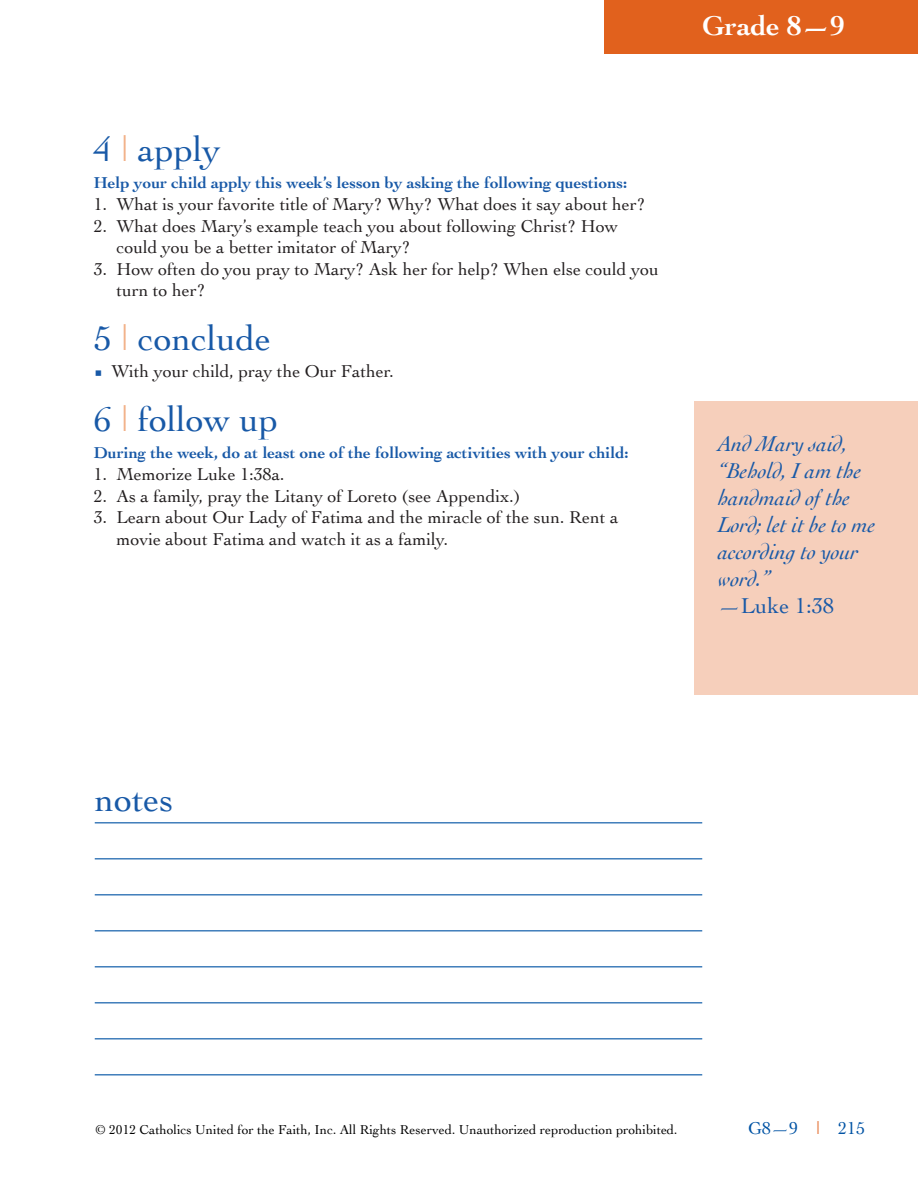
<style>
.page{position:relative;width:918px;height:1188px;background:#fff}
.page>*{position:absolute;margin:0;border:0;box-sizing:border-box;transform-origin:0 0}
.t1{font:36px "Cochin";color:#1859a7}
.t2{font:700 28.5px "Cochin";color:#fff}
.t3{font:italic 22.5px/27px "Cochin";color:#1859a7}
.t4{font:22.5px "Cochin";color:#1859a7}
.t5{font:18px/21.6px "Cochin";color:#231f20}
.t6{font:18px "Cochin";color:#0153a4}
.t7{font:700 16.5px "Cochin";color:#1859a7}
.t8{font:13.5px "Cochin";color:#000}
.s1{font-style:inherit}
.s2{color:#f2b086}
.s3{color:#e1611d}
</style>
<div class="page">
<div style="left:604px;top:0;width:314px;height:54px;background:#e1611d"></div>
<hr style="left:95px;top:822px;width:607px;height:1px;background:#0153a4">
<hr style="left:95px;top:894px;width:607px;height:1px;background:#0153a4">
<hr style="left:95px;top:930px;width:607px;height:1px;background:#0153a4">
<hr style="left:95px;top:966px;width:607px;height:1px;background:#0153a4">
<hr style="left:95px;top:1002px;width:607px;height:1px;background:#0153a4">
<hr style="left:95px;top:1038px;width:607px;height:1px;background:#0153a4">
<hr style="left:95px;top:1074px;width:607px;height:1px;background:#0153a4">
<hr style="left:95px;top:858px;width:607px;height:1px;background:#0153a4">
<div style="left:694px;top:401px;width:224px;height:294px;background:#f6cfbb"></div>
<p class="t1" style="left:94px;top:125px;width:128px"><span class="s1">4</span> <span class="s2">|</span> apply</p>
<p class="t7" style="left:94px;top:172px;width:535px">Help your child apply this week’s lesson by asking the following questions:</p>
<p class="t5" style="left:94px;top:193px;width:553px">1. What is your favorite title of Mary? Why? What does it say about her?</p>
<p class="t5" style="left:116px;top:214px;width:503px;text-indent:-22px">2. What does Mary’s example teach you about following Christ? How could you be a better imitator of Mary?</p>
<p class="t5" style="left:116px;top:257px;width:544px;text-indent:-22px">3. How often do you pray to Mary? Ask her for help? When else could you turn to her?</p>
<p class="t1" style="left:94px;top:314px;width:179px"><span class="s1">5</span> <span class="s2">|</span> conclude</p>
<p class="t5" style="left:112px;top:360px;width:284px">With your child, pray the Our Father.</p>
<p class="t1" style="left:94px;top:395px;width:186px"><span class="s1">6</span> <span class="s2">|</span> follow up</p>
<p class="t7" style="left:94px;top:442px;width:536px">During the week, do at least one of the following activities with your child:</p>
<p class="t5" style="left:94px;top:463px;width:192px">1. Memorize Luke 1:38a.</p>
<p class="t5" style="left:94px;top:484px;width:428px">2. As a family, pray the Litany of Loreto (see Appendix.)</p>
<p class="t5" style="left:116px;top:506px;width:503px;text-indent:-22px">3. Learn about Our Lady of Fatima and the miracle of the sun. Rent a movie about Fatima and watch it as a family.</p>
<p class="t2" style="left:702px;top:7px;width:145px">Grade 8—9</p>
<p class="t3" style="left:718px;top:429px;width:159px">And Mary said, “Behold, I am the handmaid of the<br>Lord; let it be to me</p>
<p class="t3" style="left:718px;top:537px;width:142px">according to your word.”</p>
<p class="t4" style="left:718px;top:590px;width:118px">—Luke 1:38</p>
<p class="t1" style="left:95px;top:775px;width:80px">notes</p>
<p class="t8" style="left:95px;top:1120px;width:584px">© 2012 Catholics United for the Faith, Inc. All Rights Reserved. Unauthorized reproduction prohibited.</p>
<p class="t6" style="left:748px;top:1116px;width:118px">G8—9 <span class="s3">|</span> 215</p>
</div>
